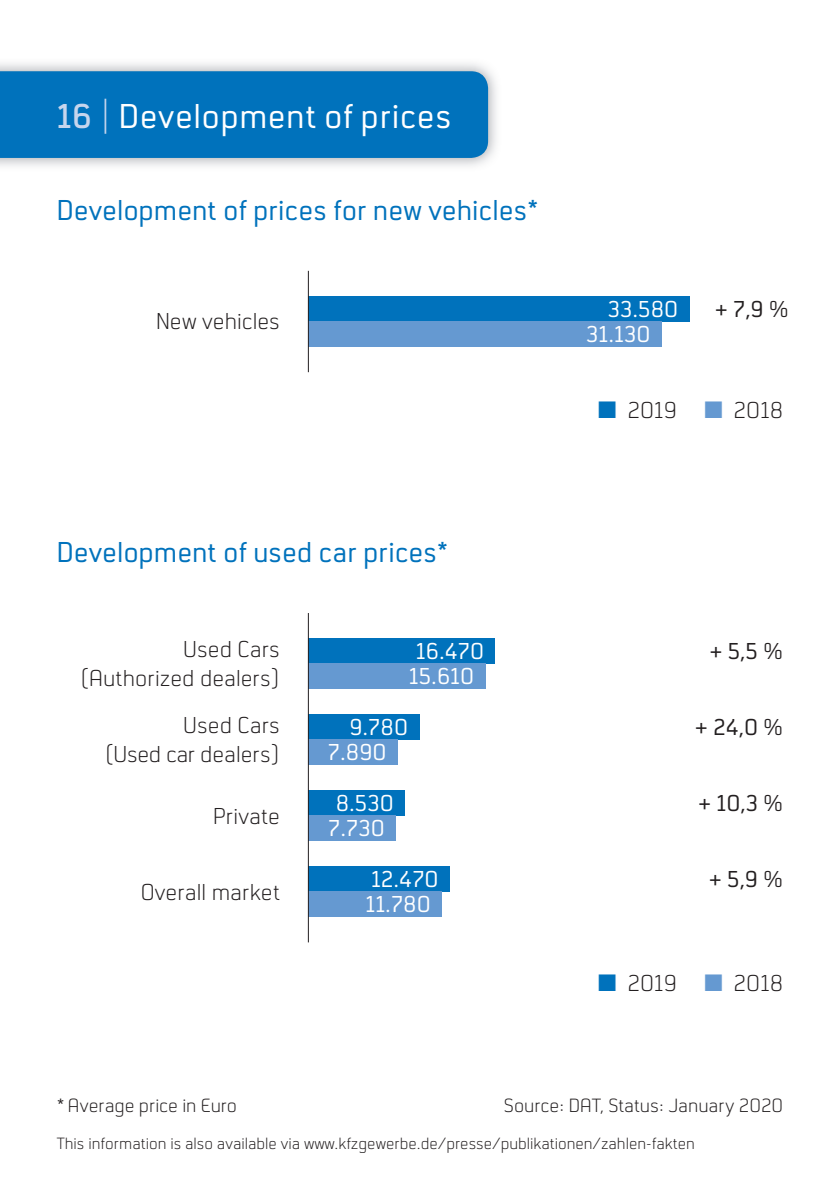
<style>
.page{position:relative;width:840px;height:1191px;background:#fff}
.page>*{position:absolute;margin:0;border:0;box-sizing:border-box;transform-origin:0 0}
.t1{font:36px "Neustadt";letter-spacing:.015em;color:#fff}
.t2{font:30px "Neustadt";color:#0072bc}
.t3{font:300 24px/28.8px "Neustadt";color:#231f20;text-align:right}
.t4{font:24px "Neustadt";color:#fff}
.t5{font:24px "Neustadt";color:#231f20}
.t6{font:300 20px "Neustadt";color:#231f20}
.t7{font:300 16.8px "Neustadt";color:#231f20}
.s1{font-weight:600;color:#c6d5ed}
.s2{font-weight:300;color:#c6d5ed}
.s3{color:#0072bc}
.s4{color:#6599d1}
</style>
<div class="page">
<div style="left:308px;top:638px;width:187px;height:25px;background:#0072bc"></div>
<div style="left:308px;top:296px;width:381px;height:25px;background:#0072bc"></div>
<div style="left:308px;top:714px;width:111px;height:25px;background:#0072bc"></div>
<div style="left:308px;top:790px;width:97px;height:25px;background:#0072bc"></div>
<div style="left:308px;top:866px;width:141px;height:25px;background:#0072bc"></div>
<div style="left:308px;top:663px;width:177px;height:26px;background:#6599d1"></div>
<div style="left:308px;top:321px;width:353px;height:26px;background:#6599d1"></div>
<div style="left:308px;top:739px;width:89px;height:26px;background:#6599d1"></div>
<div style="left:308px;top:815px;width:88px;height:26px;background:#6599d1"></div>
<div style="left:308px;top:891px;width:134px;height:26px;background:#6599d1"></div>
<hr style="left:307px;top:271px;width:2px;height:101px;background:#231f20">
<hr style="left:307px;top:613px;width:2px;height:329px;background:#231f20">
<img style="left:0;top:63px;width:497px;height:103px">
<div style="left:0;top:71px;width:488px;height:87px;background:#0072bc"></div>
<h1 class="t1" style="left:57px;top:97px;width:396px"><span class="s1">16</span> <span class="s2">|</span> Development of prices</h1>
<p class="t2" style="left:57px;top:194px;width:482px">Development of prices for new vehicles*</p>
<p class="t3" style="left:156px;top:308px;width:125px">New vehicles</p>
<p class="t2" style="left:57px;top:536px;width:391px">Development of used car prices*</p>
<p class="t3" style="left:80px;top:635px;width:201px">Used Cars (Authorized dealers)</p>
<p class="t3" style="left:105px;top:711px;width:176px">Used Cars<br>(Used car dealers)</p>
<p class="t3" style="left:213px;top:802px;width:68px">Private</p>
<p class="t3" style="left:141px;top:878px;width:140px">Overall market</p>
<p class="t4" style="left:415px;top:638px;width:70px">16.470</p>
<p class="t4" style="left:408px;top:664px;width:67px">15.610</p>
<p class="t4" style="left:349px;top:714px;width:60px">9.780</p>
<p class="t4" style="left:328px;top:740px;width:60px">7.890</p>
<p class="t4" style="left:335px;top:790px;width:60px">8.530</p>
<p class="t4" style="left:328px;top:816px;width:58px">7.730</p>
<p class="t4" style="left:371px;top:866px;width:69px">12.470</p>
<p class="t4" style="left:365px;top:892px;width:67px">11.780</p>
<p class="t4" style="left:607px;top:296px;width:72px">33.580</p>
<p class="t4" style="left:585px;top:322px;width:66px">31.130</p>
<p class="t5" style="left:714px;top:296px;width:76px">+ 7,9 %</p>
<p class="t3" style="left:598px;top:396px;width:186px"><span class="s3">■</span> 2019 <span class="s4">■</span> 2018</p>
<p class="t5" style="left:709px;top:638px;width:75px">+ 5,5 %</p>
<p class="t5" style="left:694px;top:714px;width:90px">+ 24,0 %</p>
<p class="t5" style="left:698px;top:790px;width:86px">+ 10,3 %</p>
<p class="t5" style="left:708px;top:866px;width:76px">+ 5,9 %</p>
<p class="t3" style="left:598px;top:969px;width:186px"><span class="s3">■</span> 2019 <span class="s4">■</span> 2018</p>
<p class="t6" style="left:57px;top:1094px;width:182px">* Average price in Euro</p>
<p class="t6" style="left:503px;top:1094px;width:281px">Source: DAT, Status: January 2020</p>
<p class="t7" style="left:57px;top:1135px;width:639px">This information is also available via www.kfzgewerbe.de/presse/publikationen/zahlen-fakten</p>
</div>
